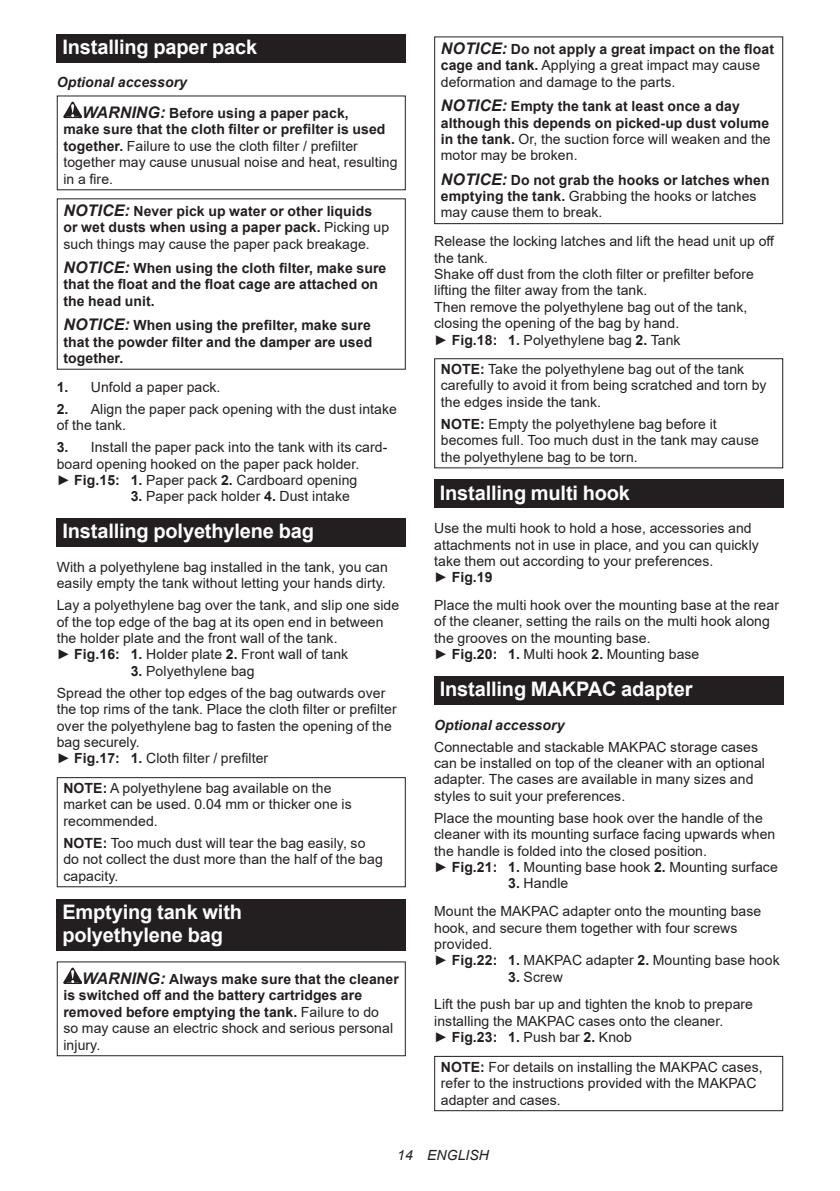
<style>
.page{position:relative;width:840px;height:1191px;background:#fff}
.page>*{position:absolute;margin:0;border:0;box-sizing:border-box;transform-origin:0 0}
.t1{font:700 20px/23.4px "Arial";letter-spacing:-.01em;color:#fff}
.t2{font:14px/16.4px "Arial";letter-spacing:.005em;color:#231f20}
.t3{font:700 14px/16.4px "Arial";letter-spacing:.005em;color:#231f20}
.t4{font:italic 700 14px "Arial";letter-spacing:.005em;color:#231f20}
.t5{font:italic 14px "Arial";letter-spacing:.005em;color:#231f20}
.s1{font-style:italic}
.s2{font-style:italic;font-size:16px}
.s3{font-weight:700}
.s4{font-weight:400}
.s5{font-weight:700;font-style:italic;font-size:16px}
</style>
<div class="page">
<div style="left:57px;top:34px;width:348px;height:29px;background:#231f20"></div>
<svg style="left:63px;top:102px;width:19px;height:16px"></svg>
<div style="left:57px;top:518px;width:348px;height:29px;background:#231f20"></div>
<div style="left:57px;top:777px;width:348px;height:110px;border:1px solid #231f20"></div>
<div style="left:57px;top:898px;width:348px;height:52px;background:#231f20"></div>
<svg style="left:63px;top:967px;width:19px;height:17px"></svg>
<div style="left:57px;top:961px;width:348px;height:95px;border:1px solid #231f20"></div>
<div style="left:434px;top:36px;width:348px;height:188px;border:1px solid #231f20"></div>
<div style="left:434px;top:358px;width:348px;height:110px;border:1px solid #231f20"></div>
<div style="left:434px;top:480px;width:348px;height:28px;background:#231f20"></div>
<div style="left:434px;top:676px;width:348px;height:28px;background:#231f20"></div>
<div style="left:434px;top:1055px;width:348px;height:56px;border:1px solid #231f20"></div>
<h1 class="t1" style="left:62px;top:36px;width:196px">Installing paper pack</h1>
<p class="t3" style="left:82px;top:67px;width:268px;line-height:30.6px;text-indent:-25px"><span class="s1">Optional accessory<br></span><span class="s2">WARNING:</span> Before using a paper pack,</p>
<p class="t2" style="left:63px;top:121px;width:335px"><span class="s3">make sure that the cloth filter or prefilter is used together.</span> Failure to use the cloth filter / prefilter together may cause unusual noise and heat, resulting in a fire.</p>
<p class="t3" style="left:63px;top:203px;width:327px"><span class="s2">NOTICE:</span> Never pick up water or other liquids or wet dusts when using a paper pack. <span class="s4">Picking up such things may cause the paper pack breakage.</span></p>
<p class="t3" style="left:63px;top:260px;width:324px"><span class="s2">NOTICE:</span> When using the cloth filter, make sure that the float and the float cage are attached on the head unit.</p>
<p class="t3" style="left:63px;top:317px;width:310px;text-align:justify"><span class="s2">NOTICE:</span> When using the prefilter, make sure that the powder filter and the damper are used together.</p>
<p class="t2" style="left:57px;top:378px;width:165px"><span class="s3">1.</span> Unfold a paper pack.</p>
<p class="t2" style="left:57px;top:400px;width:341px"><span class="s3">2.</span> Align the paper pack opening with the dust intake of the tank.</p>
<p class="t2" style="left:57px;top:439px;width:332px"><span class="s3">3.</span> Install the paper pack into the tank with its card&shy;board opening hooked on the paper pack holder.<br>► <span class="s3">Fig.15: 1.</span> Paper pack <span class="s3">2.</span> Cardboard opening</p>
<p class="t2" style="left:131px;top:488px;width:221px"><span class="s3">3.</span> Paper pack holder <span class="s3">4.</span> Dust intake</p>
<h1 class="t1" style="left:62px;top:520px;width:253px">Installing polyethylene bag</h1>
<p class="t2" style="left:57px;top:558px;width:332px">With a polyethylene bag installed in the tank, you can easily empty the tank without letting your hands dirty.</p>
<p class="t2" style="left:57px;top:597px;width:344px">Lay a polyethylene bag over the tank, and slip one side of the top edge of the bag at its open end in between the holder plate and the front wall of the tank.<br>► <span class="s3">Fig.16: 1.</span> Holder plate <span class="s3">2.</span> Front wall of tank</p>
<p class="t2" style="left:57px;top:660px;width:330px;line-height:22px;text-indent:74px"><span class="s3">3.</span> Polyethylene bag<br>Spread the other top edges of the bag outwards over</p>
<p class="t2" style="left:57px;top:701px;width:341px">the top rims of the tank. Place the cloth filter or prefilter over the polyethylene bag to fasten the opening of the bag securely.<br>► <span class="s3">Fig.17: 1.</span> Cloth filter / prefilter</p>
<p class="t2" style="left:63px;top:780px;width:289px"><span class="s3">NOTE:</span> A polyethylene bag available on the market can be used. 0.04 mm or thicker one is recommended.</p>
<p class="t2" style="left:63px;top:834px;width:321px"><span class="s3">NOTE:</span> Too much dust will tear the bag easily, so do not collect the dust more than the half of the bag capacity.</p>
<h1 class="t1" style="left:62px;top:900px;width:181px">Emptying tank with polyethylene bag</h1>
<p class="t3" style="left:63px;top:971px;width:337px;text-indent:19px"><span class="s2">WARNING:</span> Always make sure that the cleaner is switched off and the battery cartridges are removed before emptying the tank. <span class="s4">Failure to do<br>so may cause an electric shock and serious personal injury.</span></p>
<p class="t2" style="left:440px;top:41px;width:334px"><span class="s5">NOTICE:</span> <span class="s3">Do not apply a great impact on the float cage and tank.</span> Applying a great impact may cause deformation and damage to the parts.</p>
<p class="t3" style="left:440px;top:98px;width:331px"><span class="s2">NOTICE:</span> Empty the tank at least once a day although this depends on picked-up dust volume in the tank. <span class="s4">Or, the suction force will weaken and the motor may be broken.</span></p>
<p class="t3" style="left:440px;top:172px;width:330px"><span class="s2">NOTICE:</span> Do not grab the hooks or latches when emptying the tank. <span class="s4">Grabbing the hooks or latches may cause them to break.</span></p>
<p class="t2" style="left:434px;top:233px;width:342px">Release the locking latches and lift the head unit up off the tank.<br>Shake off dust from the cloth filter or prefilter before lifting the filter away from the tank.<br>Then remove the polyethylene bag out of the tank, closing the opening of the bag by hand.<br>► <span class="s3">Fig.18: 1.</span> Polyethylene bag <span class="s3">2.</span> Tank</p>
<p class="t2" style="left:440px;top:361px;width:327px"><span class="s3">NOTE:</span> Take the polyethylene bag out of the tank carefully to avoid it from being scratched and torn by the edges inside the tank.</p>
<p class="t2" style="left:440px;top:416px;width:319px"><span class="s3">NOTE:</span> Empty the polyethylene bag before it becomes full. Too much dust in the tank may cause the polyethylene bag to be torn.</p>
<h1 class="t1" style="left:439px;top:481px;width:192px">Installing multi hook</h1>
<p class="t2" style="left:434px;top:520px;width:326px">Use the multi hook to hold a hose, accessories and attachments not in use in place, and you can quickly take them out according to your preferences.<br>► <span class="s3">Fig.19</span></p>
<p class="t2" style="left:434px;top:597px;width:346px">Place the multi hook over the mounting base at the rear of the cleaner, setting the rails on the multi hook along the grooves on the mounting base.<br>► <span class="s3">Fig.20: 1.</span> Multi hook <span class="s3">2.</span> Mounting base</p>
<h1 class="t1" style="left:439px;top:677px;width:254px">Installing MAKPAC adapter</h1>
<p class="t4" style="left:434px;top:715px;width:132px">Optional accessory</p>
<p class="t2" style="left:434px;top:738px;width:332px">Connectable and stackable MAKPAC storage cases can be installed on top of the cleaner with an optional adapter. The cases are available in many sizes and styles to suit your preferences.</p>
<p class="t2" style="left:434px;top:809px;width:345px">Place the mounting base hook over the handle of the cleaner with its mounting surface facing upwards when the handle is folded into the closed position.<br>► <span class="s3">Fig.21: 1.</span> Mounting base hook <span class="s3">2.</span> Mounting surface</p>
<p class="t2" style="left:434px;top:869px;width:328px;line-height:27.8px;text-indent:74px"><span class="s3">3.</span> Handle<br>Mount the MAKPAC adapter onto the mounting base</p>
<p class="t2" style="left:434px;top:919px;width:347px">hook, and secure them together with four screws provided.<br>► <span class="s3">Fig.22: 1.</span> MAKPAC adapter <span class="s3">2.</span> Mounting base hook</p>
<p class="t2" style="left:434px;top:962px;width:320px;line-height:27.8px;text-indent:74px"><span class="s3">3.</span> Screw<br>Lift the push bar up and tighten the knob to prepare</p>
<p class="t2" style="left:434px;top:1012px;width:290px">installing the MAKPAC cases onto the cleaner. ► <span class="s3">Fig.23: 1.</span> Push bar <span class="s3">2.</span> Knob</p>
<p class="t2" style="left:440px;top:1058px;width:323px"><span class="s3">NOTE:</span> For details on installing the MAKPAC cases, refer to the instructions provided with the MAKPAC adapter and cases.</p>
<p class="t5" style="left:397px;top:1146px;width:93px">14 ENGLISH</p>
</div>
